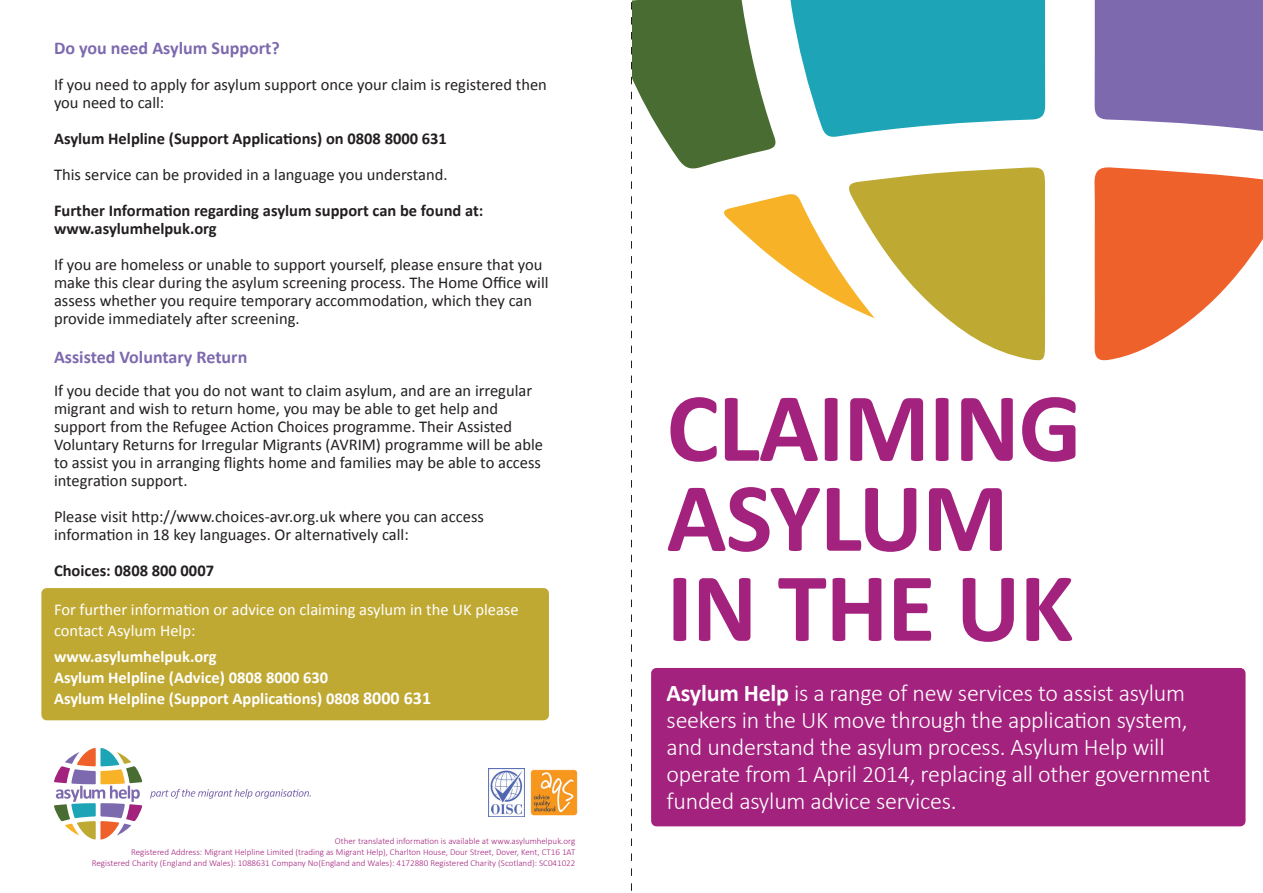
<style>
.page{position:relative;width:1263px;height:893px;background:#fff}
.page>*{position:absolute;margin:0;border:0;box-sizing:border-box;transform-origin:0 0}
.t1{font:700 99px "Calibri";letter-spacing:-.01em;color:#a3227e}
.t2{font:300 24px/27px "Calibri";letter-spacing:-.01em;color:#fff}
.Sub_Heading{font:700 18px "Calibri";color:#7d69ae}
.Copy_Text{font:16.5px/18px "Calibri";color:#231f20}
.Copy_Text-2{font:700 16.5px "Calibri";color:#231f20}
.Sub_Heading-2{font:700 16.5px "Calibri";color:#fff}
.Sub_Heading-3{font:16.5px/21px "Calibri";color:#fff}
.t3{font:300 9px "Calibri";color:#a3227e}
.s1{font-size:18px}
.s2{font-weight:700}
</style>
<div class="page">
<div style="left:41px;top:588px;width:508px;height:132px;background:#c0a933"></div>
<svg style="left:150px;top:789px;width:161px;height:10px"></svg>
<svg style="left:54px;top:748px;width:88px;height:92px"></svg>
<img style="left:489px;top:769px;width:35px;height:47px">
<img style="left:530px;top:769px;width:48px;height:47px">
<div style="left:1094px;top:0;width:169px;height:131px;background:#7d69ae"></div>
<svg style="left:1094px;top:167px;width:169px;height:194px"></svg>
<div style="left:651px;top:668px;width:594px;height:158px;background:#a3227e"></div>
<svg style="left:631px;top:0;width:414px;height:891px"></svg>
<p class="Sub_Heading" style="left:54px;top:37px;width:227px">Do you need Asylum Support?</p>
<p class="Copy_Text" style="left:54px;top:76px;width:494px">If you need to apply for asylum support once your claim is registered then you need to call:</p>
<p class="Copy_Text-2" style="left:54px;top:128px;width:394px">Asylum Helpline (Support Applications) on 0808 8000 631</p>
<p class="Copy_Text" style="left:54px;top:166px;width:395px">This service can be provided in a language you understand.</p>
<p class="Copy_Text-2" style="left:54px;top:200px;width:431px">Further Information regarding asylum support can be found at:</p>
<p class="Copy_Text-2" style="left:54px;top:218px;width:164px">www.asylumhelpuk.org</p>
<p class="Copy_Text" style="left:54px;top:256px;width:496px">If you are homeless or unable to support yourself, please ensure that you make this clear during the asylum screening process. The Home Office will assess whether you require temporary accommodation, which they can provide immediately after screening.</p>
<p class="Sub_Heading" style="left:54px;top:346px;width:195px">Assisted Voluntary Return</p>
<p class="Copy_Text" style="left:54px;top:382px;width:490px">If you decide that you do not want to claim asylum, and are an irregular migrant and wish to return home, you may be able to get help and support from the Refugee Action Choices programme. Their Assisted Voluntary Returns for Irregular Migrants (AVRIM) programme will be able to assist you in arranging flights home and families may be able to access integration support.</p>
<p class="Copy_Text" style="left:54px;top:508px;width:431px">Please visit http://www.choices-avr.org.uk where you can access information in 18 key languages. Or alternatively call:</p>
<p class="Copy_Text-2" style="left:54px;top:560px;width:162px">Choices: 0808 800 0007</p>
<p class="Sub_Heading-3" style="left:54px;top:599px;width:466px">For further information or advice on claiming asylum in the UK please contact Asylum Help:</p>
<p class="Sub_Heading-2" style="left:54px;top:645px;width:164px">www.asylumhelpuk.org</p>
<p class="Sub_Heading-2" style="left:54px;top:666px;width:276px">Asylum Helpline (Advice) 0808 8000 630</p>
<p class="Sub_Heading-2" style="left:54px;top:687px;width:379px">Asylum Helpline (Support Applications) 0808 <span class="s1">8000 631</span></p>
<p class="t3" style="left:335px;top:836px;width:242px">Other translated information is available at www.asylumhelpuk.org</p>
<p class="t3" style="left:131px;top:847px;width:446px">Registered Address: Migrant Helpline Limited (trading as Migrant Help), Charlton House, Dour Street, Dover, Kent, CT16 1AT</p>
<p class="t3" style="left:92px;top:857px;width:485px">Registered Charity (England and Wales): 1088631 Company No(England and Wales): 4172880 Registered Charity (Scotland): SC041022</p>
<p class="t1" style="left:667px;top:365px;width:417px">CLAIMING</p>
<p class="t1" style="left:667px;top:455px;width:343px">ASYLUM</p>
<p class="t1" style="left:667px;top:545px;width:409px">IN THE UK</p>
<p class="t2" style="left:667px;top:678px;width:523px"><span class="s2">Asylum Help</span> is a range of new services to assist asylum seekers in the UK move through the application system,</p>
<p class="t2" style="left:667px;top:732px;width:499px">and understand the asylum process. Asylum Help will</p>
<p class="t2" style="left:667px;top:759px;width:545px">operate from 1 April 2014, replacing all other government funded asylum advice services.</p>
</div>
